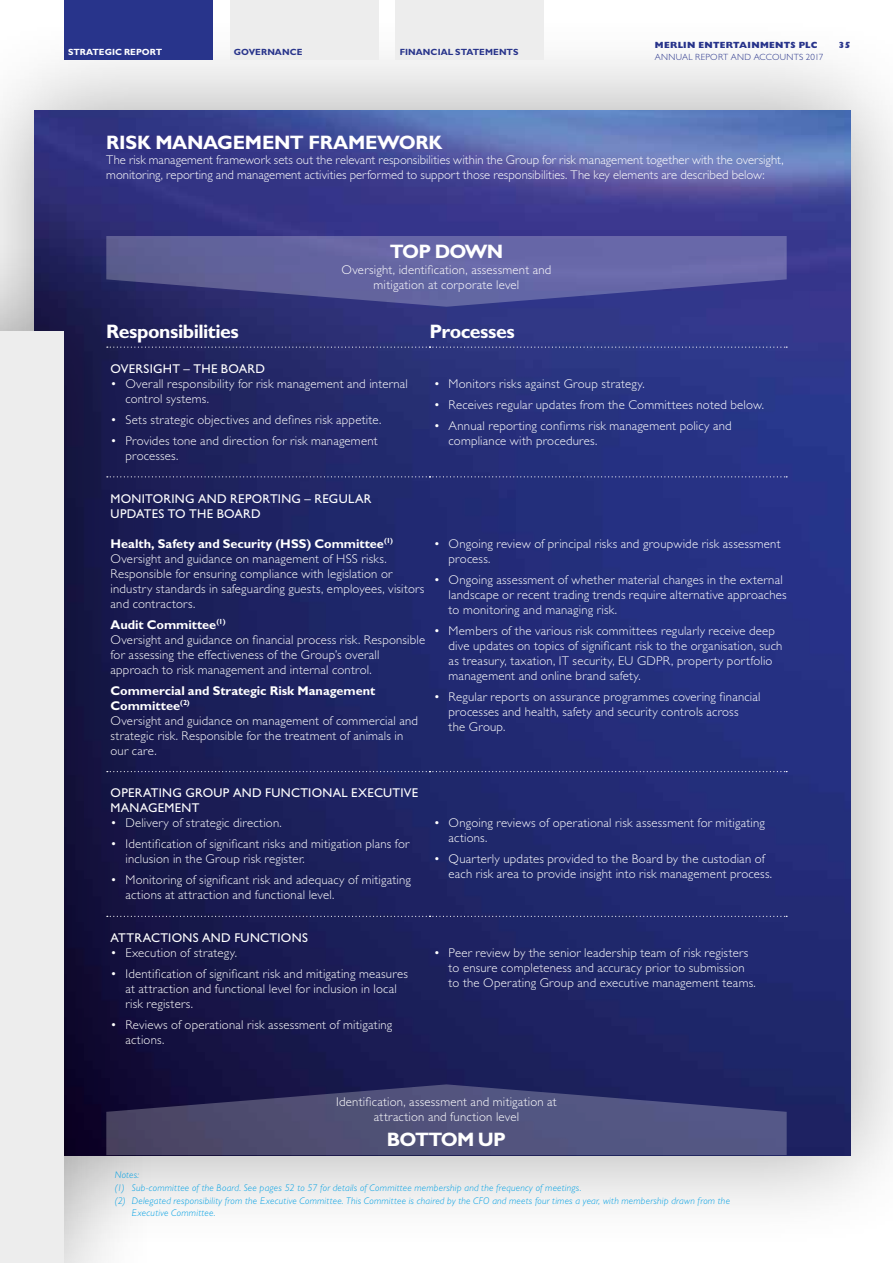
<style>
.page{position:relative;width:893px;height:1263px;background:#fff}
.page>*{position:absolute;margin:0;border:0;box-sizing:border-box;transform-origin:0 0}
.t1{font:700 19.5px "Gill Sans Std";letter-spacing:-.025em;color:#fff}
.t2{font:700 19.5px "Gill Sans Std";letter-spacing:-.05em;color:#fff}
.t3{font:300 12.75px/15px "Gill Sans Std";letter-spacing:.015em;color:#fff}
.t4{font:12.75px/15px "Gill Sans Std";letter-spacing:.02em;color:#fff}
.t5{font:italic 300 9.75px "Gill Sans Std";letter-spacing:.02em;color:#009fe3}
.t6{font:700 9px "Gill Sans Std";letter-spacing:.005em;color:#28348b}
.t7{font:300 9px "Gill Sans Std";letter-spacing:.03em;color:#28348b}
.t8{font:800 9px "Gill Sans Std";letter-spacing:.03em;color:#28348b}
.t9{font:700 9px "Gill Sans Std";color:#fff}
.s1{font-weight:700}
</style>
<div class="page">
<div style="left:0;top:15px;width:893px;height:1235px;background:#000;opacity:.35"></div>
<img style="left:34px;top:111px;width:816px;height:1044px">
<div style="left:0;top:237px;width:159px;height:1026px;background:#000;opacity:.35"></div>
<div style="left:0;top:332px;width:64px;height:931px;background:#ededed"></div>
<svg style="left:106px;top:236px;width:681px;height:71px;background:#5a5a9a"></svg>
<svg style="left:106px;top:1084px;width:681px;height:71px;background:#454570"></svg>
<svg style="left:107px;top:916px;width:680px;height:1px"></svg>
<svg style="left:107px;top:771px;width:680px;height:1px"></svg>
<svg style="left:107px;top:476px;width:680px;height:1px"></svg>
<svg style="left:107px;top:347px;width:680px;height:1px"></svg>
<div style="left:395px;top:0;width:149px;height:60px;background:#ededed"></div>
<div style="left:230px;top:0;width:148px;height:60px;background:#ededed"></div>
<div style="left:64px;top:0;width:149px;height:60px;background:#28348b"></div>
<p class="t9" style="left:68px;top:47px;width:96px">STRATEGIC REPORT</p>
<p class="t6" style="left:234px;top:47px;width:70px">GOVERNANCE</p>
<p class="t6" style="left:400px;top:47px;width:120px">FINANCIAL STATEMENTS</p>
<p class="t8" style="left:655px;top:39px;width:164px">MERLIN ENTERTAINMENTS PLC</p>
<p class="t8" style="left:838px;top:39px;width:13px">35</p>
<p class="t7" style="left:655px;top:51px;width:170px">ANNUAL REPORT AND ACCOUNTS 2017</p>
<h1 class="t1" style="left:106px;top:131px;width:338px">RISK MANAGEMENT FRAMEWORK</h1>
<p class="t3" style="left:106px;top:153px;width:679px">The risk management framework sets out the relevant responsibilities within the Group for risk management together with the oversight, monitoring, reporting and management activities performed to support those responsibilities. The key elements are described below:</p>
<h1 class="t1" style="left:390px;top:240px;width:115px">TOP DOWN</h1>
<p class="t3" style="left:342px;top:262px;width:211px;text-align:center">Oversight, identification, assessment and mitigation at corporate level</p>
<h1 class="t1" style="left:106px;top:320px;width:134px">Responsibilities</h1>
<h1 class="t1" style="left:429px;top:320px;width:87px">Processes</h1>
<p class="t4" style="left:111px;top:361px;width:156px">OVERSIGHT – THE BOARD</p>
<p class="t3" style="left:125px;top:376px;width:284px;text-indent:-15px">• Overall responsibility for risk management and internal control systems.</p>
<p class="t3" style="left:111px;top:412px;width:272px">• Sets strategic objectives and defines risk appetite.</p>
<p class="t3" style="left:125px;top:433px;width:254px;text-indent:-15px">• Provides tone and direction for risk management processes.</p>
<p class="t3" style="left:434px;top:376px;width:212px">• Monitors risks against Group strategy.</p>
<p class="t3" style="left:434px;top:397px;width:332px">• Receives regular updates from the Committees noted below.</p>
<p class="t3" style="left:449px;top:418px;width:285px;text-indent:-15px">• Annual reporting confirms risk management policy and compliance with procedures.</p>
<p class="t4" style="left:111px;top:491px;width:262px">MONITORING AND REPORTING – REGULAR<br>UPDATES TO THE BOARD</p>
<p class="t3" style="left:111px;top:536px;width:315px"><span class="s1">Health, Safety and Security (HSS) Committee</span><sup>(1)<br></sup>Oversight and guidance on management of HSS risks.<br>Responsible for ensuring compliance with legislation or industry standards in safeguarding guests, employees, visitors and contractors.</p>
<p class="t3" style="left:111px;top:617px;width:316px"><span class="s1">Audit Committee</span><sup>(1)<br></sup>Oversight and guidance on financial process risk. Responsible for assessing the effectiveness of the Group’s overall approach to risk management and internal control.</p>
<p class="t3" style="left:111px;top:683px;width:309px"><span class="s1">Commercial and Strategic Risk Management Committee</span><sup>(2)<br></sup>Oversight and guidance on management of commercial and strategic risk. Responsible for the treatment of animals in our care.</p>
<p class="t3" style="left:449px;top:536px;width:333px;text-indent:-15px">• Ongoing review of principal risks and groupwide risk assessment process.</p>
<p class="t3" style="left:449px;top:572px;width:340px;text-indent:-15px">• Ongoing assessment of whether material changes in the external landscape or recent trading trends require alternative approaches to monitoring and managing risk.</p>
<p class="t3" style="left:449px;top:623px;width:335px;text-indent:-15px">• Members of the various risk committees regularly receive deep dive updates on topics of significant risk to the organisation, such as treasury, taxation, IT security, EU GDPR, property portfolio management and online brand safety.</p>
<p class="t3" style="left:449px;top:689px;width:313px;text-indent:-15px">• Regular reports on assurance programmes covering financial processes and health, safety and security controls across<br>the Group.</p>
<p class="t4" style="left:111px;top:785px;width:309px">OPERATING GROUP AND FUNCTIONAL EXECUTIVE<br>MANAGEMENT</p>
<p class="t3" style="left:111px;top:816px;width:173px">• Delivery of strategic direction.</p>
<p class="t3" style="left:125px;top:837px;width:285px;text-indent:-15px">• Identification of significant risks and mitigation plans for inclusion in the Group risk register.</p>
<p class="t3" style="left:125px;top:873px;width:287px;text-indent:-15px">• Monitoring of significant risk and adequacy of mitigating actions at attraction and functional level.</p>
<p class="t3" style="left:449px;top:816px;width:318px;text-indent:-15px">• Ongoing reviews of operational risk assessment for mitigating actions.</p>
<p class="t3" style="left:449px;top:851px;width:325px;text-indent:-15px">• Quarterly updates provided to the Board by the custodian of each risk area to provide insight into risk management process.</p>
<p class="t4" style="left:111px;top:930px;width:199px">ATTRACTIONS AND FUNCTIONS</p>
<p class="t3" style="left:111px;top:945px;width:128px">• Execution of strategy.</p>
<p class="t3" style="left:125px;top:966px;width:284px;text-indent:-15px">• Identification of significant risk and mitigating measures at attraction and functional level for inclusion in local risk registers.</p>
<p class="t3" style="left:125px;top:1017px;width:268px;text-indent:-15px">• Reviews of operational risk assessment of mitigating actions.</p>
<p class="t3" style="left:449px;top:945px;width:309px;text-indent:-15px">• Peer review by the senior leadership team of risk registers to ensure completeness and accuracy prior to submission to the Operating Group and executive management teams.</p>
<p class="t3" style="left:336px;top:1094px;width:222px;text-align:center">Identification, assessment and mitigation at attraction and function level</p>
<h1 class="t2" style="left:387px;top:1127px;width:121px">BOTTOM UP</h1>
<p class="t5" style="left:115px;top:1169px;width:26px">Notes:</p>
<p class="t5" style="left:115px;top:1182px;width:468px">(1) Sub-committee of the Board. See pages 52 to 57 for details of Committee membership and the frequency of meetings.</p>
<p class="t5" style="left:115px;top:1195px;width:617px">(2) Delegated responsibility from the Executive Committee. This Committee is chaired by the CFO and meets four times a year, with membership drawn from the</p>
<p class="t5" style="left:132px;top:1207px;width:85px">Executive Committee.</p>
</div>
